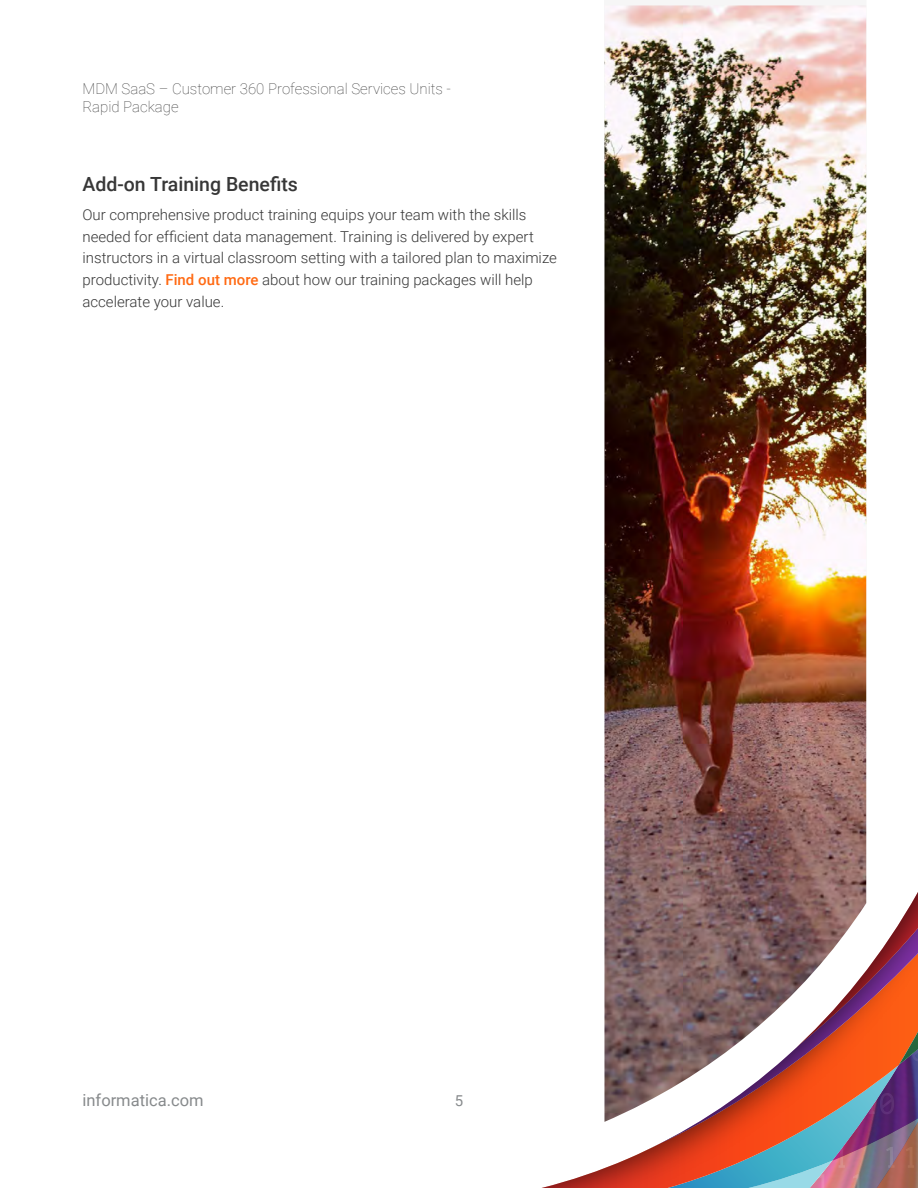
<style>
.page{position:relative;width:918px;height:1188px;background:#fff}
.page>*{position:absolute;margin:0;border:0;box-sizing:border-box;transform-origin:0 0}
.Body_headline{font:500 19.5px "Roboto";color:#373737}
.t1{font:16.5px "Roboto";color:#878a8c}
.Body_copy{font:300 15px/21.8px "Roboto";color:#373737}
.t2{font:100 15px/18px "Roboto";color:#373737}
.t3{font:15px "Roboto";color:#878a8c}
.s1{font-weight:500;color:#ff6a13}
</style>
<div class="page">
<svg style="left:542px;top:892px;width:376px;height:296px"></svg>
<svg style="left:604px;top:1122px;width:262px;height:29px"></svg>
<img style="left:604px;top:5px;width:262px;height:1117px">
<p class="t2" style="left:82px;top:79px;width:370px">MDM SaaS – Customer 360 Professional Services Units -<br>Rapid Package</p>
<p class="Body_headline" style="left:82px;top:170px;width:217px">Add-on Training Benefits</p>
<p class="Body_copy" style="left:82px;top:203px;width:476px">Our comprehensive product training equips your team with the skills needed for efficient data management. Training is delivered by expert instructors in a virtual classroom setting with a tailored plan to maximize productivity. <span class="s1">Find out more</span> about how our training packages will help accelerate your value.</p>
<p class="t1" style="left:82px;top:1088px;width:123px">informatica.com</p>
<p class="t3" style="left:455px;top:1090px;width:10px">5</p>
</div>
